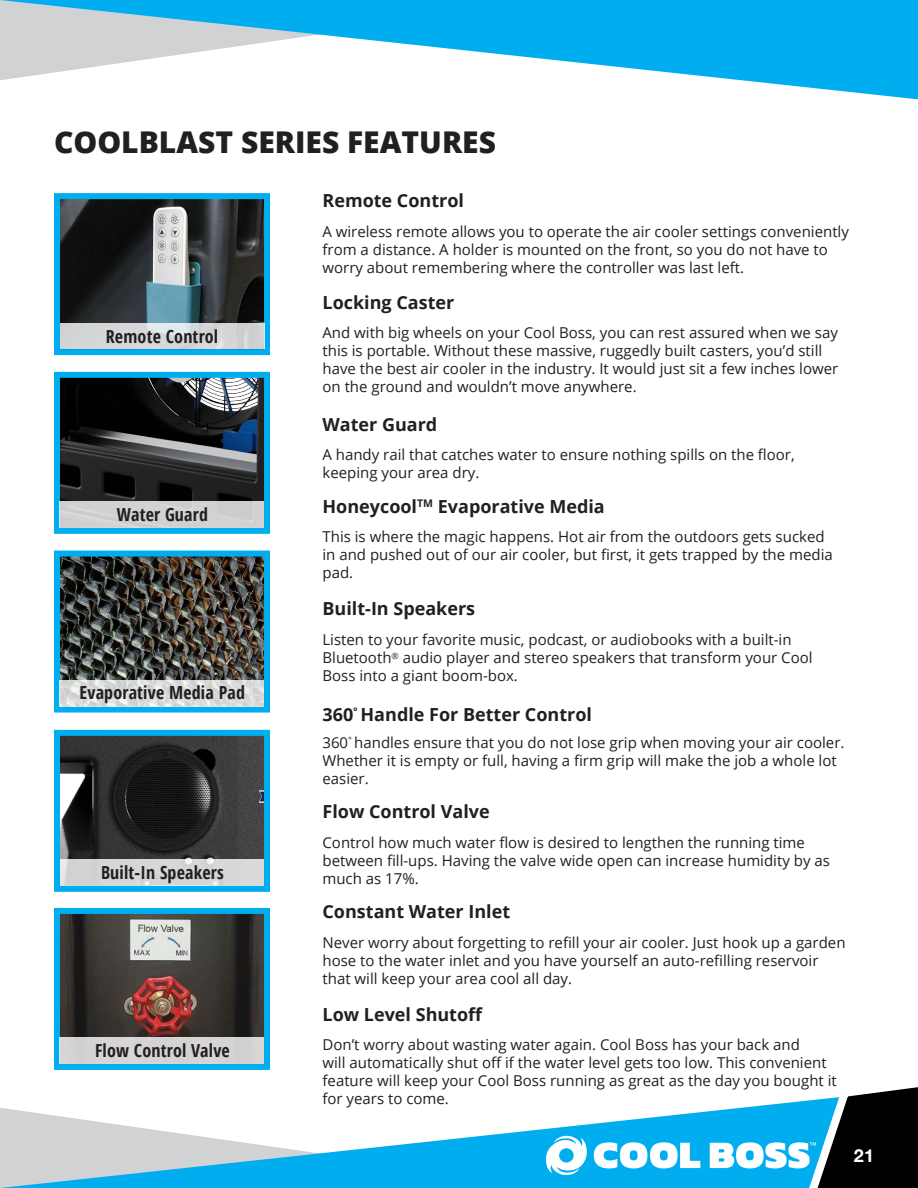
<style>
.page{position:relative;width:918px;height:1188px;background:#fff}
.page>*{position:absolute;margin:0;border:0;box-sizing:border-box;transform-origin:0 0}
.t1{font:800 30px "Open Sans";color:#231f20}
.t2{font:700 18px "Open Sans";color:#231f20}
.t3{font:700 condensed 18px "Open Sans";letter-spacing:.01em;color:#231f20}
.t4{font:700 18px "Helvetica Neue LT Std";color:#fff}
.t5{font:15px/18px "Open Sans";color:#231f20}
</style>
<div class="page">
<svg style="left:0;top:1108px;width:710px;height:80px"></svg>
<svg style="left:0;top:0;width:918px;height:99px"></svg>
<svg style="left:594px;top:1142px;width:106px;height:26px"></svg>
<svg style="left:710px;top:1087px;width:208px;height:101px"></svg>
<svg style="left:545px;top:1134px;width:42px;height:43px"></svg>
<img style="left:61px;top:737px;width:202px;height:122px">
<div style="left:54px;top:730px;width:216px;height:162px;border:6px solid #00aeef"></div>
<img style="left:61px;top:379px;width:202px;height:122px">
<div style="left:54px;top:372px;width:216px;height:162px;border:6px solid #00aeef"></div>
<div style="left:60px;top:859px;width:204px;height:27px;background:#d6d6d6"></div>
<img style="left:61px;top:915px;width:202px;height:122px">
<div style="left:54px;top:908px;width:216px;height:162px;border:6px solid #00aeef"></div>
<div style="left:60px;top:1037px;width:204px;height:27px;background:#d5d4d3"></div>
<div style="left:60px;top:501px;width:204px;height:27px;background:#d2d2d2"></div>
<img style="left:61px;top:558px;width:202px;height:122px">
<div style="left:54px;top:551px;width:216px;height:162px;border:6px solid #00aeef"></div>
<svg style="left:60px;top:680px;width:204px;height:27px;background:#dadbdb"></svg>
<img style="left:61px;top:200px;width:202px;height:123px">
<div style="left:54px;top:193px;width:216px;height:162px;border:6px solid #00aeef"></div>
<svg style="left:60px;top:323px;width:204px;height:26px;background:#d5d7d8"></svg>
<p class="t1" style="left:54px;top:119px;width:444px">COOLBLAST SERIES FEATURES</p>
<p class="t2" style="left:322px;top:188px;width:143px">Remote Control</p>
<p class="t5" style="left:322px;top:222px;width:528px">A wireless remote allows you to operate the air cooler settings conveniently from a distance. A holder is mounted on the front, so you do not have to worry about remembering where the controller was last left.</p>
<p class="t3" style="left:106px;top:324px;width:114px">Remote Control</p>
<p class="t3" style="left:117px;top:502px;width:93px">Water Guard</p>
<p class="t3" style="left:80px;top:680px;width:167px">Evaporative Media Pad</p>
<p class="t3" style="left:101px;top:860px;width:124px">Built-In Speakers</p>
<p class="t3" style="left:95px;top:1038px;width:136px">Flow Control Valve</p>
<p class="t2" style="left:322px;top:290px;width:133px">Locking Caster</p>
<p class="t5" style="left:322px;top:324px;width:517px">And with big wheels on your Cool Boss, you can rest assured when we say this is portable. Without these massive, ruggedly built casters, you’d still have the best air cooler in the industry. It would just sit a few inches lower on the ground and wouldn’t move anywhere.</p>
<p class="t2" style="left:322px;top:412px;width:116px">Water Guard</p>
<p class="t5" style="left:322px;top:446px;width:474px">A handy rail that catches water to ensure nothing spills on the floor, keeping your area dry.</p>
<p class="t2" style="left:322px;top:493px;width:284px">Honeycool<sup>TM</sup> Evaporative Media</p>
<p class="t5" style="left:322px;top:527px;width:512px">This is where the magic happens. Hot air from the outdoors gets sucked in and pushed out of our air cooler, but first, it gets trapped by the media pad.</p>
<p class="t2" style="left:322px;top:596px;width:154px">Built-In Speakers</p>
<p class="t5" style="left:322px;top:631px;width:492px">Listen to your favorite music, podcast, or audiobooks with a built-in<br>Bluetooth<sup>®</sup> audio player and stereo speakers that transform your Cool<br>Boss into a giant boom-box.</p>
<p class="t2" style="left:322px;top:702px;width:271px">360<sup>°</sup> Handle For Better Control</p>
<p class="t5" style="left:322px;top:733px;width:523px">360<sup>°</sup> handles ensure that you do not lose grip when moving your air cooler.<br>Whether it is empty or full, having a firm grip will make the job a whole lot easier.</p>
<p class="t2" style="left:322px;top:799px;width:169px">Flow Control Valve</p>
<p class="t5" style="left:322px;top:833px;width:509px">Control how much water flow is desired to lengthen the running time between fill-ups. Having the valve wide open can increase humidity by as much as 17%.</p>
<p class="t2" style="left:322px;top:899px;width:189px">Constant Water Inlet</p>
<p class="t5" style="left:322px;top:933px;width:525px">Never worry about forgetting to refill your air cooler. Just hook up a garden hose to the water inlet and you have yourself an auto-refilling reservoir that will keep your area cool all day.</p>
<p class="t2" style="left:322px;top:1002px;width:162px">Low Level Shutoff</p>
<p class="t5" style="left:322px;top:1036px;width:516px">Don’t worry about wasting water again. Cool Boss has your back and<br>will automatically shut off if the water level gets too low. This convenient feature will keep your Cool Boss running as great as the day you bought it for years to come.</p>
<p class="t4" style="left:854px;top:1144px;width:22px">21</p>
</div>
